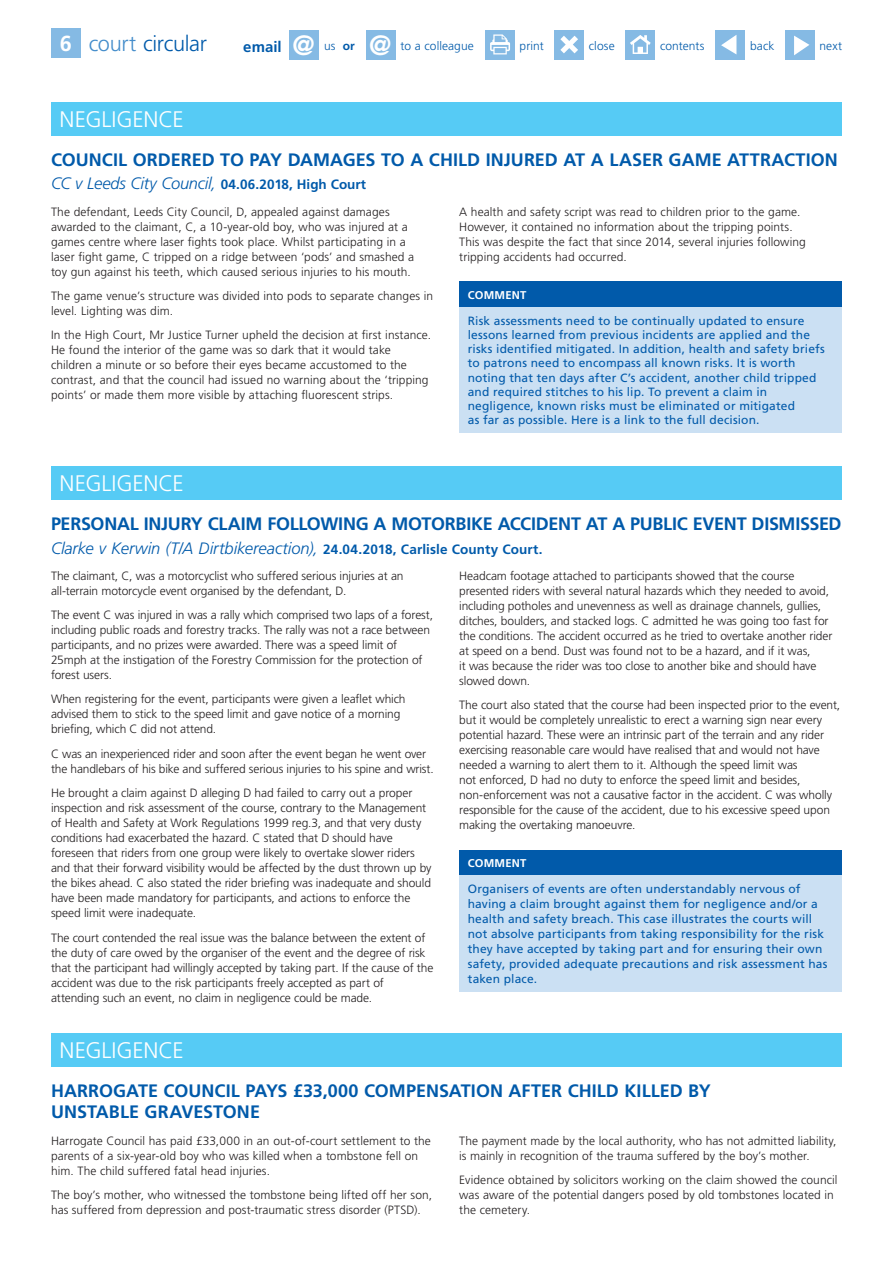
<style>
.page{position:relative;width:893px;height:1263px;background:#fff}
.page>*{position:absolute;margin:0;border:0;box-sizing:border-box;transform-origin:0 0}
.t1{font:700 27.9px "Frutiger LT Std";color:#fff}
.Panel_Heads{font:300 22.5px "Frutiger LT Std";letter-spacing:-.005em;color:#fff}
.t2{font:300 21.75px "Frutiger LT Std";letter-spacing:-.015em;color:#015aaa}
.Head_1{font:700 18px/21px "Frutiger LT Std";letter-spacing:-.005em;color:#015aaa}
.Head_2{font:italic 300 16.5px "Frutiger LT Std";letter-spacing:-.01em;color:#015aaa}
.t3{font:700 15px "Frutiger LT Std";letter-spacing:.005em;color:#015aaa}
.Body{font:300 12px/15px "Frutiger LT Std";letter-spacing:-.005em;color:#231f20}
.t4{font:12px/14.2px "Frutiger LT Std";letter-spacing:.01em;color:#015aaa}
.t5{font:300 12px "Frutiger LT Std";letter-spacing:.005em;color:#015aaa}
.t6{font:700 11.25px "Frutiger LT Std";letter-spacing:.02em;color:#fff}
.s1{font-weight:700;color:#fff}
.s2{color:#448dcb}
.s3{font-size:27.9px;color:#fff}
.s4{font-weight:700}
.s5{font-weight:700;font-style:normal;font-size:13.5px}
</style>
<div class="page">
<div style="left:51px;top:28px;width:30px;height:30px;background:#85bae4"></div>
<div style="left:715px;top:30px;width:30px;height:30px;background:#85bae4"></div>
<svg style="left:721px;top:35px;width:15px;height:19px"></svg>
<div style="left:785px;top:30px;width:30px;height:30px;background:#85bae4"></div>
<svg style="left:794px;top:36px;width:15px;height:19px"></svg>
<div style="left:625px;top:30px;width:30px;height:30px;background:#85bae4"></div>
<svg style="left:630px;top:35px;width:21px;height:19px"></svg>
<div style="left:554px;top:30px;width:30px;height:30px;background:#85bae4"></div>
<svg style="left:560px;top:36px;width:18px;height:17px"></svg>
<div style="left:485px;top:30px;width:30px;height:30px;background:#85bae4"></div>
<svg style="left:490px;top:34px;width:20px;height:20px"></svg>
<div style="left:289px;top:30px;width:30px;height:30px;background:#85bae4"></div>
<div style="left:366px;top:30px;width:29px;height:30px;background:#85bae4"></div>
<div style="left:459px;top:850px;width:383px;height:26px;background:#015aaa"></div>
<div style="left:459px;top:876px;width:383px;height:116px;background:#cbe0f3"></div>
<div style="left:51px;top:466px;width:791px;height:33px;background:#56cbf5"></div>
<div style="left:459px;top:282px;width:383px;height:25px;background:#015aaa"></div>
<div style="left:459px;top:307px;width:383px;height:126px;background:#cbe0f3"></div>
<div style="left:51px;top:102px;width:791px;height:33px;background:#56cbf5"></div>
<div style="left:51px;top:1033px;width:791px;height:33px;background:#56cbf5"></div>
<h3 class="t2" style="left:60px;top:31px;width:149px"><span class="s1">6</span> <span class="s2">court</span> circular</h3>
<p class="t3" style="left:243px;top:38px;width:73px">email <span class="s3">@</span></p>
<p class="t5" style="left:324px;top:39px;width:32px">us <span class="s4">or</span></p>
<h1 class="t1" style="left:369px;top:29px;width:24px">@</h1>
<p class="t5" style="left:401px;top:39px;width:75px">to a colleague</p>
<p class="t5" style="left:520px;top:39px;width:26px">print</p>
<p class="t5" style="left:589px;top:39px;width:27px">close</p>
<p class="t5" style="left:660px;top:39px;width:46px">contents</p>
<p class="t5" style="left:750px;top:39px;width:26px">back</p>
<p class="t5" style="left:819px;top:39px;width:24px">next</p>
<p class="Panel_Heads" style="left:60px;top:107px;width:126px">NEGLIGENCE</p>
<p class="Head_1" style="left:51px;top:149px;width:788px">COUNCIL ORDERED TO PAY DAMAGES TO A CHILD INJURED AT A LASER GAME ATTRACTION</p>
<p class="Head_2" style="left:51px;top:174px;width:317px">CC v Leeds City Council, <span class="s5">04.06.2018, High Court</span></p>
<p class="Body" style="left:51px;top:204px;width:365px">The defendant, Leeds City Council, D, appealed against damages awarded to the claimant, C, a 10-year-old boy, who was injured at a games centre where laser fights took place. Whilst participating in a laser fight game, C tripped on a ridge between ‘pods’ and smashed a toy gun against his teeth, which caused serious injuries to his mouth.</p>
<p class="Body" style="left:51px;top:288px;width:384px">The game venue’s structure was divided into pods to separate changes in level. Lighting was dim.</p>
<p class="Body" style="left:51px;top:328px;width:382px">In the High Court, Mr Justice Turner upheld the decision at first instance.<br>He found the interior of the game was so dark that it would take children a minute or so before their eyes became accustomed to the contrast, and that the council had issued no warning about the ‘tripping points’ or made them more visible by attaching fluorescent strips.</p>
<p class="Panel_Heads" style="left:60px;top:471px;width:126px">NEGLIGENCE</p>
<p class="Body" style="left:459px;top:204px;width:348px">A health and safety script was read to children prior to the game.<br>However, it contained no information about the tripping points.<br>This was despite the fact that since 2014, several injuries following tripping accidents had occurred.</p>
<p class="t6" style="left:468px;top:288px;width:60px">COMMENT</p>
<p class="t4" style="left:468px;top:313px;width:359px">Risk assessments need to be continually updated to ensure lessons learned from previous incidents are applied and the risks identified mitigated. In addition, health and safety briefs to patrons need to encompass all known risks. It is worth noting that ten days after C’s accident, another child tripped and required stitches to his lip. To prevent a claim in negligence, known risks must be eliminated or mitigated<br>as far as possible. Here is a link to the full decision.</p>
<p class="Head_1" style="left:51px;top:513px;width:792px">PERSONAL INJURY CLAIM FOLLOWING A MOTORBIKE ACCIDENT AT A PUBLIC EVENT DISMISSED</p>
<p class="Head_2" style="left:51px;top:538px;width:493px">Clarke v Kerwin (T/A Dirtbikereaction), <span class="s5">24.04.2018, Carlisle County Court.</span></p>
<p class="Body" style="left:51px;top:568px;width:354px">The claimant, C, was a motorcyclist who suffered serious injuries at an all-terrain motorcycle event organised by the defendant, D.</p>
<p class="Body" style="left:51px;top:607px;width:384px">The event C was injured in was a rally which comprised two laps of a forest, including public roads and forestry tracks. The rally was not a race between participants, and no prizes were awarded. There was a speed limit of 25mph at the instigation of the Forestry Commission for the protection of forest users.</p>
<p class="Body" style="left:51px;top:692px;width:356px">When registering for the event, participants were given a leaflet which advised them to stick to the speed limit and gave notice of a morning briefing, which C did not attend.</p>
<p class="Body" style="left:51px;top:746px;width:384px">C was an inexperienced rider and soon after the event began he went over the handlebars of his bike and suffered serious injuries to his spine and wrist.</p>
<p class="Body" style="left:51px;top:786px;width:382px">He brought a claim against D alleging D had failed to carry out a proper inspection and risk assessment of the course, contrary to the Management of Health and Safety at Work Regulations 1999 reg.3, and that very dusty conditions had exacerbated the hazard. C stated that D should have foreseen that riders from one group were likely to overtake slower riders and that their forward visibility would be affected by the dust thrown up by the bikes ahead. C also stated the rider briefing was inadequate and should have been made mandatory for participants, and actions to enforce the speed limit were inadequate.</p>
<p class="Body" style="left:51px;top:930px;width:384px">The court contended the real issue was the balance between the extent of the duty of care owed by the organiser of the event and the degree of risk that the participant had willingly accepted by taking part. If the cause of the accident was due to the risk participants freely accepted as part of attending such an event, no claim in negligence could be made.</p>
<p class="Panel_Heads" style="left:60px;top:1038px;width:126px">NEGLIGENCE</p>
<p class="Body" style="left:459px;top:568px;width:375px">Headcam footage attached to participants showed that the course presented riders with several natural hazards which they needed to avoid, including potholes and unevenness as well as drainage channels, gullies, ditches, boulders, and stacked logs. C admitted he was going too fast for the conditions. The accident occurred as he tried to overtake another rider at speed on a bend. Dust was found not to be a hazard, and if it was,<br>it was because the rider was too close to another bike and should have slowed down.</p>
<p class="Body" style="left:459px;top:697px;width:382px">The court also stated that the course had been inspected prior to the event, but it would be completely unrealistic to erect a warning sign near every potential hazard. These were an intrinsic part of the terrain and any rider exercising reasonable care would have realised that and would not have needed a warning to alert them to it. Although the speed limit was<br>not enforced, D had no duty to enforce the speed limit and besides, non-enforcement was not a causative factor in the accident. C was wholly responsible for the cause of the accident, due to his excessive speed upon making the overtaking manoeuvre.</p>
<p class="t6" style="left:468px;top:857px;width:60px">COMMENT</p>
<p class="t4" style="left:468px;top:881px;width:361px;line-height:15px">Organisers of events are often understandably nervous of having a claim brought against them for negligence and/or a health and safety breach. This case illustrates the courts will not absolve participants from taking responsibility for the risk they have accepted by taking part and for ensuring their own safety, provided adequate precautions and risk assessment has taken place.</p>
<p class="Head_1" style="left:51px;top:1080px;width:661px">HARROGATE COUNCIL PAYS £33,000 COMPENSATION AFTER CHILD KILLED BY<br>UNSTABLE GRAVESTONE</p>
<p class="Body" style="left:51px;top:1133px;width:381px">Harrogate Council has paid £33,000 in an out-of-court settlement to the parents of a six-year-old boy who was killed when a tombstone fell on him. The child suffered fatal head injuries.</p>
<p class="Body" style="left:51px;top:1187px;width:383px">The boy’s mother, who witnessed the tombstone being lifted off her son, has suffered from depression and post-traumatic stress disorder (PTSD).</p>
<p class="Body" style="left:459px;top:1133px;width:379px">The payment made by the local authority, who has not admitted liability, is mainly in recognition of the trauma suffered by the boy’s mother.</p>
<p class="Body" style="left:459px;top:1172px;width:380px">Evidence obtained by solicitors working on the claim showed the council was aware of the potential dangers posed by old tombstones located in the cemetery.</p>
</div>
